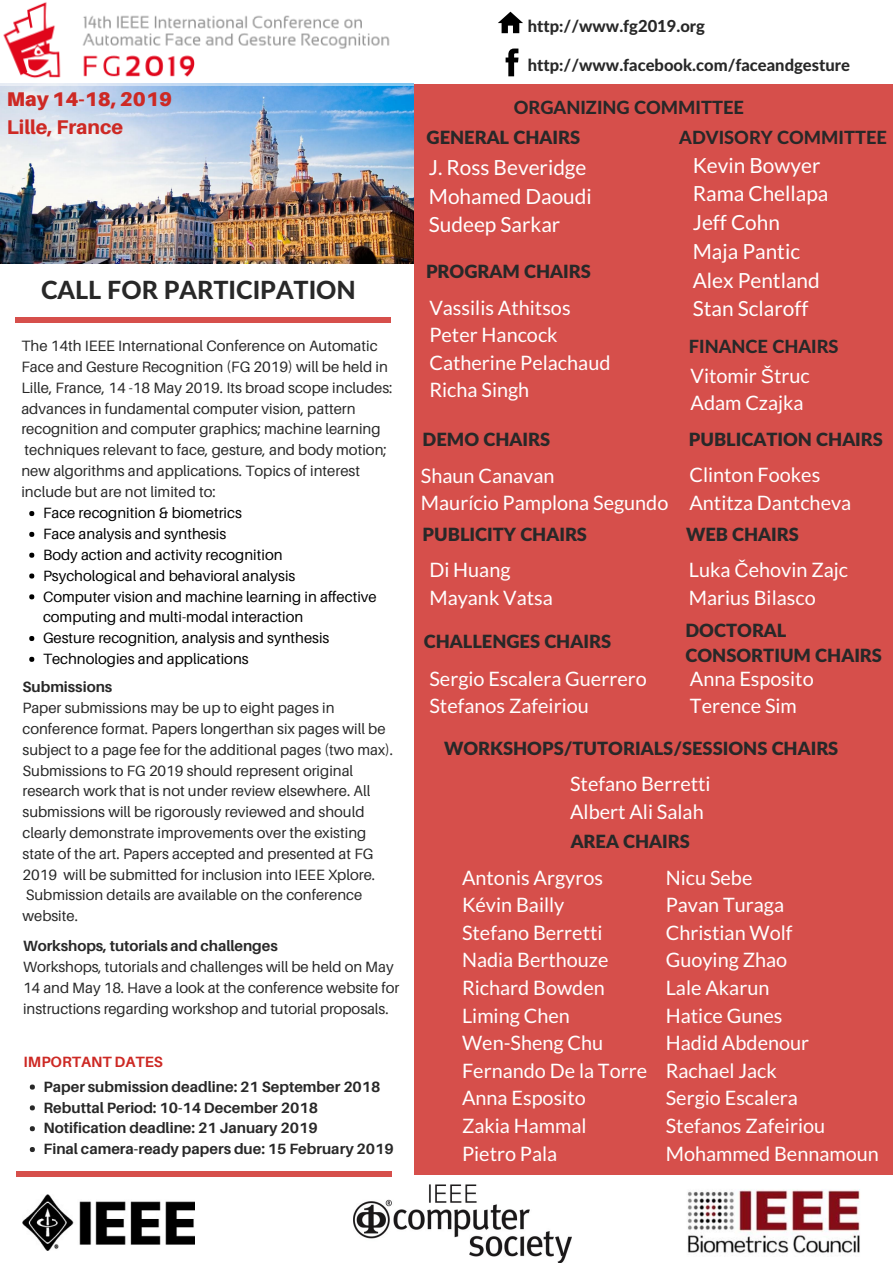
<style>
.page{position:relative;width:893px;height:1263px;background:#fff}
.page>*{position:absolute;margin:0;border:0;box-sizing:border-box;transform-origin:0 0}
.t1{font:800 25.05px "Lato";color:#282828}
.t2{font:20.85px/28.7px "Lato";color:#fff}
.t3{font:19.88px/27.6px "Lato";color:#fff}
.t4{font:900 19.88px "Aileron";color:#cd2924}
.t5{font:800 19.88px "Aileron";color:#cd2924}
.t6{font:900 18.23px/25.3px "Lato";color:#282828}
.t7{font:800 18.23px/30.4px "Lato";color:#282828}
.t8{font:800 16.58px "Lato";color:#282828}
.t9{font:14.92px/20.9px "Aileron";color:#282828}
.t10{font:14.92px/20.9px "Aileron";color:#000}
.t11{font:700 14.92px/20.9px "Aileron";color:#282828}
.t12{font:700 14.92px "Aileron";color:#cd2924}
.s1{font-family:"Liberation Sans"}
</style>
<div class="page">
<img style="left:0;top:85px;width:414px;height:178px">
<div style="left:414px;top:84px;width:479px;height:1095px;background:#d64f4b"></div>
<div style="left:0;top:1175px;width:893px;height:88px;background:#fff"></div>
<div style="left:15px;top:317px;width:375px;height:5px;background:#d64f4b"></div>
<div style="left:16px;top:1171px;width:375px;height:6px;background:#d64f4b"></div>
<svg style="left:30px;top:1084px;width:5px;height:5px"></svg>
<svg style="left:30px;top:1105px;width:5px;height:5px"></svg>
<svg style="left:30px;top:1126px;width:5px;height:5px"></svg>
<svg style="left:30px;top:1147px;width:5px;height:5px"></svg>
<svg style="left:506px;top:49px;width:12px;height:27px"></svg>
<svg style="left:498px;top:12px;width:25px;height:21px"></svg>
<img style="left:0;top:2px;width:403px;height:94px">
<svg style="left:29px;top:511px;width:5px;height:5px"></svg>
<svg style="left:29px;top:532px;width:5px;height:5px"></svg>
<svg style="left:29px;top:553px;width:5px;height:5px"></svg>
<svg style="left:29px;top:573px;width:5px;height:5px"></svg>
<svg style="left:29px;top:594px;width:5px;height:5px"></svg>
<svg style="left:29px;top:636px;width:5px;height:5px"></svg>
<svg style="left:29px;top:657px;width:5px;height:5px"></svg>
<img style="left:687px;top:1189px;width:173px;height:64px">
<img style="left:353px;top:1184px;width:219px;height:79px">
<img style="left:23px;top:1194px;width:171px;height:56px">
<h3 class="t4" style="left:7px;top:87px;width:167px">May 14-18, 2019</h3>
<h3 class="t5" style="left:7px;top:115px;width:118px">Lille, France</h3>
<h1 class="t1" style="left:41px;top:275px;width:316px">CALL FOR PARTICIPATION</h1>
<p class="t9" style="left:21px;top:335px;width:373px">The 14th IEEE International Conference on Automatic Face and Gesture Recognition (FG 2019) will be held in Lille, France, 14 -18 May 2019. Its broad scope includes: advances in fundamental computer vision, pattern recognition and computer graphics; machine learning techniques relevant to face, gesture, and body motion; new algorithms and applications. Topics of interest include but are not limited to:</p>
<p class="t10" style="left:43px;top:502px;width:335px">Face recognition &amp; biometrics<br>Face analysis and synthesis<br>Body action and activity recognition Psychological and behavioral analysis<br>Computer vision and machine learning in affective computing and multi-modal interaction<br>Gesture recognition, analysis and synthesis Technologies and applications</p>
<p class="t11" style="left:23px;top:676px;width:91px">Submissions</p>
<p class="t9" style="left:23px;top:697px;width:372px">Paper submissions may be up to eight pages in conference format. Papers longerthan six pages will be subject to a page fee for the additional pages (two max).<br>Submissions to FG 2019 should represent original research work that is not under review elsewhere. All submissions will be rigorously reviewed and should clearly demonstrate improvements over the existing state of the art. Papers accepted and presented at FG 2019 will be submitted for inclusion into IEEE Xplore.<br>Submission details are available on the conference website.</p>
<p class="t11" style="left:23px;top:935px;width:256px">Workshops, tutorials and challenges</p>
<p class="t9" style="left:23px;top:956px;width:378px">Workshops, tutorials and challenges will be held on May<br>14 and May 18. Have a look at the conference website for instructions regarding workshop and tutorial proposals.</p>
<p class="t12" style="left:24px;top:1052px;width:141px">IMPORTANT DATES</p>
<p class="t11" style="left:44px;top:1076px;width:352px">Paper submission deadline: 21 September 2018<br>Rebuttal Period: 10-14 December 2018<br>Notification deadline: 21 January 2019<br>Final camera-ready papers due: 15 February 2019</p>
<p class="t8" style="left:528px;top:15px;width:179px">http://www.fg2019.org</p>
<p class="t8" style="left:528px;top:55px;width:323px">http://www.facebook.com/faceandgesture</p>
<p class="t7" style="left:679px;top:91px;width:209px;text-indent:-165px">ORGANIZING COMMITTEE<br>ADVISORY COMMITTEE</p>
<h2 class="t2" style="left:429px;top:153px;width:164px">J. Ross Beveridge<br>Mohamed Daoudi<br>Sudeep Sarkar</h2>
<p class="t6" style="left:427px;top:124px;width:155px">GENERAL CHAIRS</p>
<h2 class="t2" style="left:693px;top:150px;width:137px">Kevin Bowyer<br>Rama Chellapa<br>Jeff Cohn<br>Maja Pantic<br>Alex Pentland<br>Stan Sclaroff</h2>
<p class="t6" style="left:426px;top:258px;width:166px">PROGRAM CHAIRS</p>
<h3 class="t3" style="left:429px;top:293px;width:183px">Vassilis Athitsos<br>Peter Hancock<br>Catherine Pelachaud<br>Richa Singh</h3>
<p class="t7" style="left:689px;top:331px;width:151px">FINANCE CHAIRS</p>
<h3 class="t3" style="left:690px;top:361px;width:121px">Vitomir <span class="s1">Š</span>truc<br>Adam Czajka</h3>
<p class="t6" style="left:423px;top:427px;width:129px">DEMO CHAIRS</p>
<p class="t6" style="left:689px;top:427px;width:196px">PUBLICATION CHAIRS</p>
<h3 class="t3" style="left:421px;top:461px;width:249px">Shaun Canavan<br>Maurício Pamplona Segundo</h3>
<h3 class="t3" style="left:689px;top:461px;width:163px">Clinton Fookes<br>Antitza Dantcheva</h3>
<p class="t6" style="left:423px;top:521px;width:166px">PUBLICITY CHAIRS</p>
<p class="t6" style="left:686px;top:522px;width:114px">WEB CHAIRS</p>
<h3 class="t3" style="left:429px;top:556px;width:125px">Di Huang<br>Mayank Vatsa</h3>
<h3 class="t3" style="left:689px;top:556px;width:161px">Luka <span class="s1">Č</span>ehovin Zajc<br>Marius Bilasco</h3>
<p class="t6" style="left:424px;top:628px;width:189px">CHALLENGES CHAIRS</p>
<p class="t6" style="left:685px;top:617px;width:198px">DOCTORAL<br>CONSORTIUM CHAIRS</p>
<h3 class="t3" style="left:429px;top:664px;width:219px">Sergio Escalera Guerrero<br>Stefanos Zafeiriou</h3>
<h3 class="t3" style="left:690px;top:664px;width:125px">Anna Esposito<br>Terence Sim</h3>
<p class="t6" style="left:444px;top:735px;width:396px">WORKSHOPS/TUTORIALS/SESSIONS CHAIRS</p>
<h3 class="t3" style="left:570px;top:770px;width:142px">Stefano Berretti<br>Albert Ali Salah</h3>
<p class="t6" style="left:571px;top:828px;width:121px">AREA CHAIRS</p>
<h3 class="t3" style="left:462px;top:863px;width:187px">Antonis Argyros<br>Kévin Bailly<br>Stefano Berretti<br>Nadia Berthouze<br>Richard Bowden<br>Liming Chen<br>Wen-Sheng Chu<br>Fernando De la Torre<br>Anna Esposito<br>Zakia Hammal<br>Pietro Pala</h3>
<h3 class="t3" style="left:666px;top:863px;width:215px">Nicu Sebe<br>Pavan Turaga<br>Christian Wolf<br>Guoying Zhao<br>Lale Akarun<br>Hatice Gunes<br>Hadid Abdenour<br>Rachael Jack<br>Sergio Escalera<br>Stefanos Zafeiriou<br>Mohammed Bennamoun</h3>
</div>
